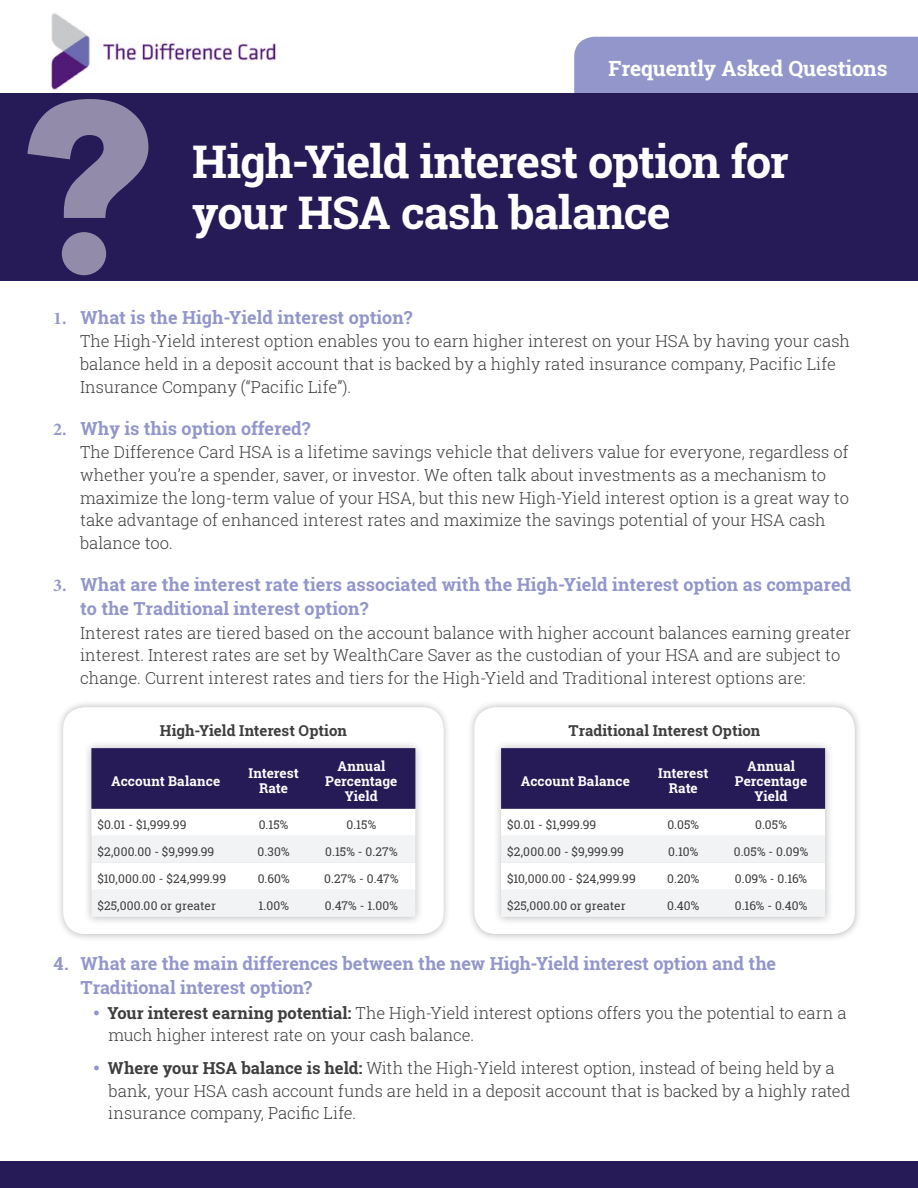
<style>
.page{position:relative;width:918px;height:1188px;background:#fff}
.page>*{position:absolute;margin:0;border:0;box-sizing:border-box;transform-origin:0 0}
.t1{font:700 45px/51px "Roboto Slab";letter-spacing:-.025em;color:#fff}
.t2{font:700 21px "Roboto Slab";letter-spacing:-.005em;color:#fff}
.t3{font:700 18px/24.8px "Roboto Slab";color:#9396ca}
.t4{font:300 16.5px/22.8px "Roboto Slab";color:#3e3e3f}
.t5{font:700 15px "Roboto Slab";color:#3e3e3f}
.t6{font:700 13.5px/15px "Roboto Slab";letter-spacing:.005em;color:#fff;text-align:center}
.t7{font:12px "Roboto Slab";letter-spacing:.005em;color:#3e3e3f}
.s1{font-family:"Minion Pro"}
.s2{font-weight:700}
</style>
<div class="page">
<div style="left:574px;top:37px;width:344px;height:57px;background:#9396ca"></div>
<div style="left:0;top:94px;width:918px;height:187px;background:#261a57"></div>
<img style="left:51px;top:13px;width:225px;height:76px">
<div style="left:0;top:1161px;width:918px;height:27px;background:#261a57"></div>
<svg style="left:27px;top:99px;width:121px;height:176px"></svg>
<div style="left:56px;top:700px;width:395px;height:242px;background:#231f20;opacity:.3"></div>
<div style="left:63px;top:707px;width:381px;height:227px;background:#fff;border-radius:22px"></div>
<div style="left:467px;top:700px;width:395px;height:242px;background:#231f20;opacity:.3"></div>
<div style="left:474px;top:707px;width:381px;height:227px;background:#fff;border-radius:22px"></div>
<div style="left:83px;top:740px;width:341px;height:185px;background:#231f20;opacity:.3"></div>
<svg style="left:91px;top:748px;width:324px;height:169px"></svg>
<div style="left:493px;top:740px;width:340px;height:185px;background:#231f20;opacity:.3"></div>
<svg style="left:501px;top:748px;width:324px;height:169px"></svg>
<p class="t2" style="left:608px;top:54px;width:281px">Frequently Asked Questions</p>
<h1 class="t1" style="left:192px;top:136px;width:598px">High-Yield interest option for your HSA cash balance</h1>
<p class="t3" style="left:53px;top:305px;width:361px"><span class="s1">1.</span> What is the High-Yield interest option?</p>
<p class="t4" style="left:80px;top:329px;width:771px">The High-Yield interest option enables you to earn higher interest on your HSA by having your cash balance held in a deposit account that is backed by a highly rated insurance company, Pacific Life<br>Insurance Company (“Pacific Life”).</p>
<p class="t3" style="left:53px;top:416px;width:259px"><span class="s1">2.</span> Why is this option offered?</p>
<p class="t4" style="left:80px;top:440px;width:770px">The Difference Card HSA is a lifetime savings vehicle that delivers value for everyone, regardless of whether you’re a spender, saver, or investor. We often talk about investments as a mechanism to maximize the long-term value of your HSA, but this new High-Yield interest option is a great way to take advantage of enhanced interest rates and maximize the savings potential of your HSA cash balance too.</p>
<p class="t3" style="left:80px;top:571px;width:773px;text-indent:-27px"><span class="s1">3.</span> What are the interest rate tiers associated with the High-Yield interest option as compared to the Traditional interest option?</p>
<p class="t4" style="left:80px;top:621px;width:773px">Interest rates are tiered based on the account balance with higher account balances earning greater interest. Interest rates are set by WealthCare Saver as the custodian of your HSA and are subject to change. Current interest rates and tiers for the High-Yield and Traditional interest options are:</p>
<p class="t5" style="left:160px;top:720px;width:189px">High-Yield Interest Option</p>
<p class="t6" style="left:111px;top:773px;width:111px">Account Balance</p>
<p class="t6" style="left:248px;top:766px;width:52px">Interest<br>Rate</p>
<p class="t6" style="left:325px;top:758px;width:74px">Annual<br>Percentage<br>Yield</p>
<p class="t7" style="left:97px;top:816px;width:91px">$0.01 - $1,999.99</p>
<p class="t7" style="left:259px;top:816px;width:31px">0.15%</p>
<p class="t7" style="left:347px;top:816px;width:31px">0.15%</p>
<p class="t7" style="left:97px;top:843px;width:118px">$2,000.00 - $9,999.99</p>
<p class="t7" style="left:258px;top:843px;width:34px">0.30%</p>
<p class="t7" style="left:325px;top:843px;width:74px">0.15% - 0.27%</p>
<p class="t7" style="left:97px;top:870px;width:130px">$10,000.00 - $24,999.99</p>
<p class="t7" style="left:258px;top:870px;width:33px">0.60%</p>
<p class="t7" style="left:324px;top:870px;width:76px">0.27% - 0.47%</p>
<p class="t7" style="left:97px;top:897px;width:120px">$25,000.00 or greater</p>
<p class="t7" style="left:258px;top:897px;width:32px">1.00%</p>
<p class="t7" style="left:325px;top:897px;width:75px">0.47% - 1.00%</p>
<p class="t5" style="left:569px;top:720px;width:193px">Traditional Interest Option</p>
<p class="t6" style="left:521px;top:773px;width:111px">Account Balance</p>
<p class="t6" style="left:658px;top:766px;width:52px">Interest<br>Rate</p>
<p class="t6" style="left:735px;top:758px;width:74px">Annual<br>Percentage<br>Yield</p>
<p class="t7" style="left:507px;top:816px;width:91px">$0.01 - $1,999.99</p>
<p class="t7" style="left:667px;top:816px;width:33px">0.05%</p>
<p class="t7" style="left:755px;top:816px;width:33px">0.05%</p>
<p class="t7" style="left:507px;top:843px;width:118px">$2,000.00 - $9,999.99</p>
<p class="t7" style="left:668px;top:843px;width:32px">0.10%</p>
<p class="t7" style="left:734px;top:843px;width:76px">0.05% - 0.09%</p>
<p class="t7" style="left:507px;top:870px;width:130px">$10,000.00 - $24,999.99</p>
<p class="t7" style="left:667px;top:870px;width:34px">0.20%</p>
<p class="t7" style="left:735px;top:870px;width:74px">0.09% - 0.16%</p>
<p class="t7" style="left:507px;top:897px;width:120px">$25,000.00 or greater</p>
<p class="t7" style="left:667px;top:897px;width:34px">0.40%</p>
<p class="t7" style="left:735px;top:897px;width:74px">0.16% - 0.40%</p>
<p class="t3" style="left:81px;top:951px;width:697px;line-height:24px;text-indent:-27px">4. What are the main differences between the new High-Yield interest option and the<br>Traditional interest option?</p>
<p class="t4" style="left:107px;top:1001px;width:741px"><span class="s2">Your interest earning potential:</span> The High-Yield interest options offers you the potential to earn a much higher interest rate on your cash balance.</p>
<p class="t4" style="left:108px;top:1057px;width:744px"><span class="s2">Where your HSA balance is held:</span> With the High-Yield interest option, instead of being held by a bank, your HSA cash account funds are held in a deposit account that is backed by a highly rated insurance company, Pacific Life.</p>
</div>
